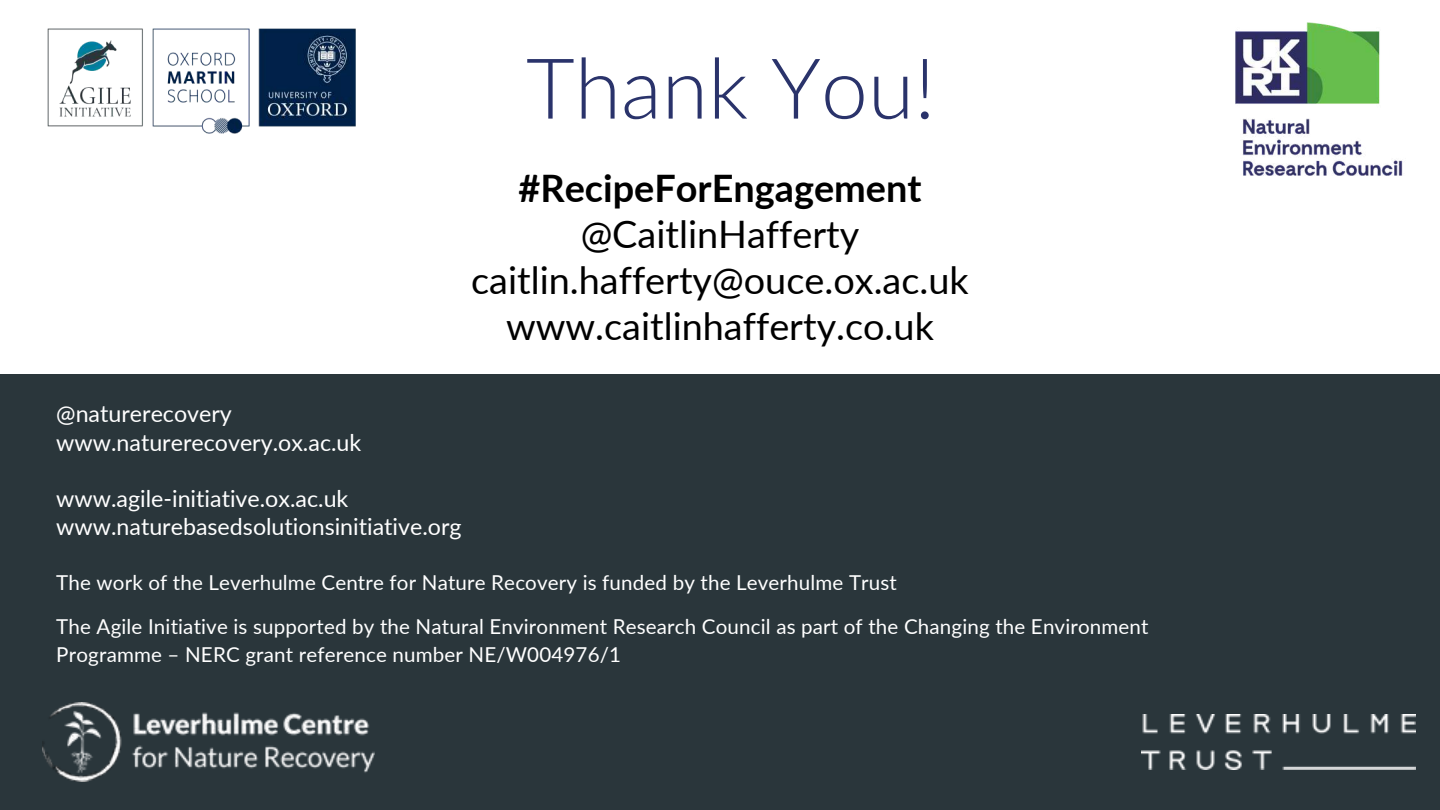
<style>
.page{position:relative;width:1440px;height:810px;background:#fff}
.page>*{position:absolute;margin:0;border:0;box-sizing:border-box;transform-origin:0 0}
.t1{font:300 84.1px "Lato";color:#2a336b}
.t2{font:37.9px/45.8px "Lato";color:#000;text-align:center}
.t3{font:700 37.9px "Lato";color:#000}
.t4{font:23.2px/28.2px "Lato";color:#fff}
.t5{font:20.5px/44.4px "Lato";letter-spacing:.01em;color:#fff}
</style>
<div class="page">
<div style="left:0;top:375px;width:1440px;height:435px;background:#2a363b"></div>
<img style="left:1142px;top:714px;width:274px;height:56px">
<img style="left:42px;top:702px;width:333px;height:80px">
<img style="left:1236px;top:22px;width:167px;height:153px">
<img style="left:47px;top:28px;width:309px;height:106px">
<h1 class="t1" style="left:526px;top:36px;width:411px">Thank You!</h1>
<h2 class="t3" style="left:518px;top:165px;width:405px">#RecipeForEngagement</h2>
<h2 class="t2" style="left:471px;top:211px;width:499px">@CaitlinHafferty caitlin.hafferty@ouce.ox.ac.uk www.caitlinhafferty.co.uk</h2>
<p class="t4" style="left:56px;top:399px;width:307px">@naturerecovery www.naturerecovery.ox.ac.uk</p>
<p class="t4" style="left:56px;top:484px;width:407px">www.agile-initiative.ox.ac.uk www.naturebasedsolutionsinitiative.org</p>
<p class="t5" style="left:56px;top:559px;width:1094px">The work of the Leverhulme Centre for Nature Recovery is funded by the Leverhulme Trust<br>The Agile Initiative is supported by the Natural Environment Research Council as part of the Changing the Environment</p>
<p class="t5" style="left:56px;top:632px;width:566px">Programme – NERC grant reference number NE/W004976/1</p>
</div>
